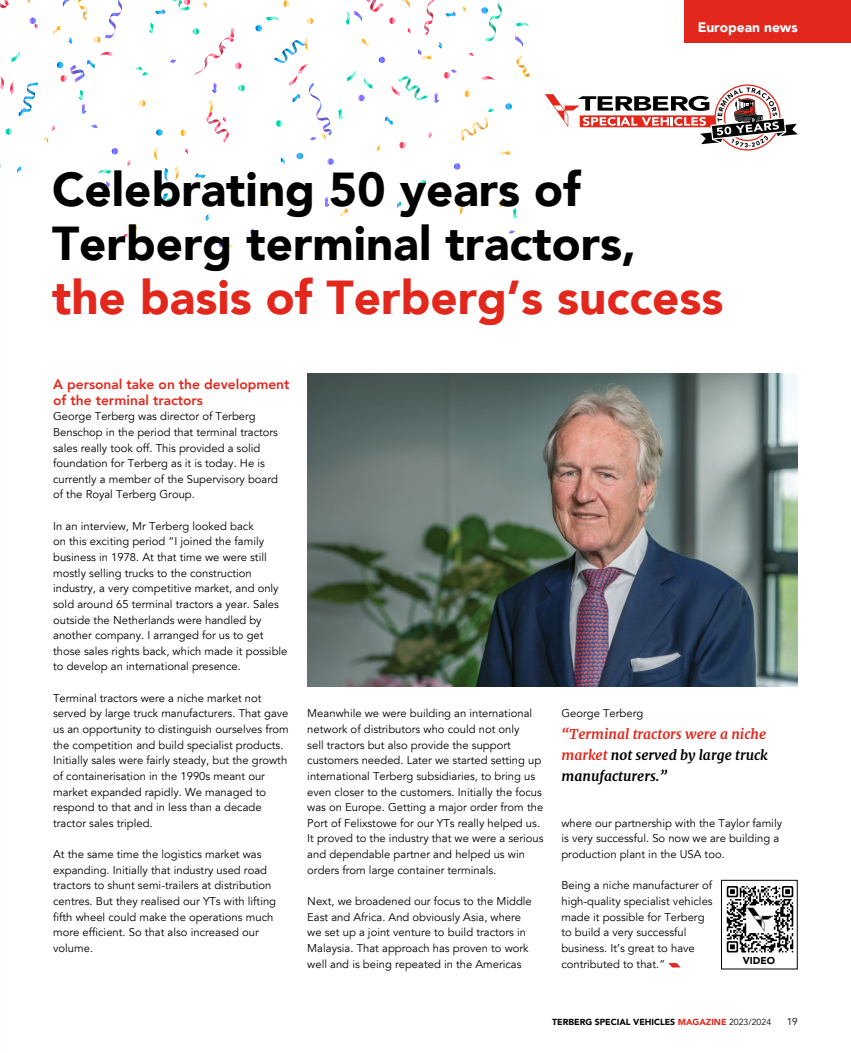
<style>
.page{position:relative;width:851px;height:1053px;background:#fff}
.page>*{position:absolute;margin:0;border:0;box-sizing:border-box;transform-origin:0 0}
.t1{font:900 47.5px/53.8px "Avenir";color:#000}
.t2{font:900 47.5px "Avenir";color:#e2281d}
.t3{font:italic 700 13.75px/21.2px "Merriweather";color:#000;text-align:justify}
.t4{font:800 13.75px/15.6px "Avenir";color:#e2281d}
.t5{font:900 13.75px "Avenir";color:#fff}
.t6{font:11.25px/15.6px "Avenir";color:#000}
.t7{font:900 10px "Avenir";color:#000}
.t8{font:10px "Avenir";color:#000}
.t9{font:900 8.75px "Avenir";color:#000}
.s1{color:#e2281d}
.s2{font-weight:400}
</style>
<div class="page">
<svg style="left:53px;top:26px;width:8px;height:8px"></svg>
<svg style="left:44px;top:137px;width:4px;height:6px"></svg>
<svg style="left:281px;top:158px;width:3px;height:6px"></svg>
<svg style="left:250px;top:228px;width:3px;height:6px"></svg>
<svg style="left:340px;top:208px;width:8px;height:9px"></svg>
<svg style="left:347px;top:71px;width:8px;height:10px"></svg>
<svg style="left:274px;top:183px;width:3px;height:6px"></svg>
<svg style="left:153px;top:147px;width:5px;height:14px"></svg>
<svg style="left:211px;top:82px;width:6px;height:11px"></svg>
<svg style="left:164px;top:168px;width:4px;height:13px"></svg>
<svg style="left:91px;top:124px;width:7px;height:4px"></svg>
<svg style="left:185px;top:148px;width:3px;height:6px"></svg>
<svg style="left:148px;top:23px;width:6px;height:10px"></svg>
<svg style="left:205px;top:214px;width:4px;height:7px"></svg>
<svg style="left:170px;top:60px;width:6px;height:3px"></svg>
<svg style="left:98px;top:170px;width:13px;height:4px"></svg>
<svg style="left:195px;top:173px;width:11px;height:5px"></svg>
<svg style="left:63px;top:0;width:7px;height:7px"></svg>
<svg style="left:78px;top:0;width:10px;height:20px"></svg>
<svg style="left:139px;top:100px;width:6px;height:7px"></svg>
<svg style="left:307px;top:18px;width:6px;height:6px"></svg>
<svg style="left:262px;top:200px;width:7px;height:6px"></svg>
<svg style="left:173px;top:0;width:17px;height:11px"></svg>
<svg style="left:358px;top:95px;width:6px;height:6px"></svg>
<svg style="left:327px;top:158px;width:7px;height:7px"></svg>
<svg style="left:156px;top:129px;width:7px;height:7px"></svg>
<svg style="left:397px;top:202px;width:4px;height:7px"></svg>
<svg style="left:361px;top:38px;width:8px;height:9px"></svg>
<svg style="left:364px;top:78px;width:8px;height:11px"></svg>
<svg style="left:376px;top:145px;width:4px;height:7px"></svg>
<svg style="left:407px;top:28px;width:4px;height:6px"></svg>
<svg style="left:385px;top:117px;width:8px;height:8px"></svg>
<svg style="left:458px;top:202px;width:5px;height:13px"></svg>
<svg style="left:428px;top:132px;width:3px;height:6px"></svg>
<svg style="left:434px;top:92px;width:5px;height:11px"></svg>
<svg style="left:324px;top:196px;width:6px;height:11px"></svg>
<svg style="left:508px;top:230px;width:7px;height:4px"></svg>
<svg style="left:442px;top:184px;width:3px;height:7px"></svg>
<svg style="left:512px;top:208px;width:6px;height:11px"></svg>
<svg style="left:481px;top:76px;width:14px;height:5px"></svg>
<svg style="left:438px;top:41px;width:4px;height:8px"></svg>
<svg style="left:418px;top:49px;width:14px;height:11px"></svg>
<svg style="left:515px;top:22px;width:14px;height:5px"></svg>
<svg style="left:462px;top:6px;width:4px;height:7px"></svg>
<svg style="left:468px;top:53px;width:6px;height:3px"></svg>
<svg style="left:445px;top:11px;width:11px;height:6px"></svg>
<svg style="left:402px;top:0;width:8px;height:8px"></svg>
<svg style="left:514px;top:36px;width:9px;height:11px"></svg>
<svg style="left:106px;top:181px;width:4px;height:6px"></svg>
<svg style="left:174px;top:167px;width:5px;height:13px"></svg>
<svg style="left:206px;top:100px;width:23px;height:43px"></svg>
<svg style="left:135px;top:67px;width:14px;height:9px"></svg>
<svg style="left:51px;top:125px;width:4px;height:6px"></svg>
<svg style="left:78px;top:90px;width:9px;height:24px"></svg>
<svg style="left:158px;top:193px;width:15px;height:12px"></svg>
<svg style="left:127px;top:160px;width:3px;height:6px"></svg>
<svg style="left:338px;top:109px;width:5px;height:10px"></svg>
<svg style="left:68px;top:37px;width:4px;height:7px"></svg>
<svg style="left:218px;top:242px;width:15px;height:6px"></svg>
<svg style="left:122px;top:224px;width:15px;height:13px"></svg>
<svg style="left:500px;top:150px;width:10px;height:5px"></svg>
<svg style="left:255px;top:17px;width:24px;height:14px"></svg>
<svg style="left:203px;top:1px;width:4px;height:7px"></svg>
<svg style="left:155px;top:9px;width:10px;height:5px"></svg>
<svg style="left:274px;top:38px;width:58px;height:102px"></svg>
<svg style="left:94px;top:0;width:28px;height:43px"></svg>
<svg style="left:461px;top:108px;width:34px;height:33px"></svg>
<svg style="left:391px;top:76px;width:36px;height:24px"></svg>
<svg style="left:424px;top:0;width:10px;height:35px"></svg>
<svg style="left:516px;top:55px;width:13px;height:22px"></svg>
<svg style="left:498px;top:200px;width:7px;height:7px"></svg>
<svg style="left:464px;top:91px;width:6px;height:6px"></svg>
<svg style="left:283px;top:0;width:6px;height:7px"></svg>
<svg style="left:180px;top:130px;width:6px;height:6px"></svg>
<svg style="left:238px;top:85px;width:7px;height:6px"></svg>
<svg style="left:420px;top:180px;width:6px;height:6px"></svg>
<svg style="left:193px;top:27px;width:48px;height:48px"></svg>
<svg style="left:345px;top:0;width:50px;height:25px"></svg>
<svg style="left:443px;top:70px;width:14px;height:9px"></svg>
<svg style="left:399px;top:142px;width:6px;height:6px"></svg>
<svg style="left:57px;top:52px;width:56px;height:31px"></svg>
<svg style="left:378px;top:57px;width:7px;height:6px"></svg>
<svg style="left:454px;top:163px;width:6px;height:7px"></svg>
<svg style="left:112px;top:148px;width:6px;height:6px"></svg>
<svg style="left:481px;top:0;width:20px;height:42px"></svg>
<svg style="left:505px;top:103px;width:7px;height:7px"></svg>
<svg style="left:296px;top:153px;width:7px;height:6px"></svg>
<svg style="left:0;top:0;width:38px;height:173px"></svg>
<svg style="left:545px;top:84px;width:252px;height:66px"></svg>
<svg style="left:668px;top:963px;width:12px;height:4px"></svg>
<img style="left:307px;top:373px;width:490px;height:313px">
<div style="left:721px;top:880px;width:76px;height:89px;border:1px solid #000"></div>
<svg style="left:725px;top:884px;width:69px;height:70px"></svg>
<svg style="left:726px;top:885px;width:67px;height:67px"></svg>
<img style="left:747px;top:907px;width:25px;height:24px">
<div style="left:684px;top:0;width:166px;height:43px;background:#e2281d"></div>
<p class="t5" style="left:697px;top:21px;width:102px">European news</p>
<h1 class="t1" style="left:52px;top:166px;width:585px">Celebrating 50 years of<br>Terberg terminal tractors,</h1>
<h1 class="t2" style="left:52px;top:275px;width:673px">the basis of Terberg’s success</h1>
<p class="t4" style="left:53px;top:376px;width:238px">A personal take on the development of the terminal tractors</p>
<p class="t6" style="left:53px;top:409px;width:226px">George Terberg was director of Terberg Benschop in the period that terminal tractors sales really took off. This provided a solid foundation for Terberg as it is today. He is currently a member of the Supervisory board of the Royal Terberg Group.</p>
<p class="t6" style="left:53px;top:519px;width:236px">In an interview, Mr Terberg looked back<br>on this exciting period “I joined the family business in 1978. At that time we were still mostly selling trucks to the construction industry, a very competitive market, and only sold around 65 terminal tractors a year. Sales outside the Netherlands were handled by another company. I arranged for us to get those sales rights back, which made it possible to develop an international presence.</p>
<p class="t6" style="left:53px;top:691px;width:237px">Terminal tractors were a niche market not served by large truck manufacturers. That gave us an opportunity to distinguish ourselves from the competition and build specialist products.<br>Initially sales were fairly steady, but the growth of containerisation in the 1990s meant our market expanded rapidly. We managed to respond to that and in less than a decade tractor sales tripled.</p>
<p class="t6" style="left:53px;top:847px;width:224px">At the same time the logistics market was expanding. Initially that industry used road tractors to shunt semi-trailers at distribution centres. But they realised our YTs with lifting fifth wheel could make the operations much more efficient. So that also increased our volume.</p>
<p class="t6" style="left:307px;top:706px;width:238px">Meanwhile we were building an international network of distributors who could not only<br>sell tractors but also provide the support customers needed. Later we started setting up international Terberg subsidiaries, to bring us even closer to the customers. Initially the focus was on Europe. Getting a major order from the Port of Felixstowe for our YTs really helped us.<br>It proved to the industry that we were a serious and dependable partner and helped us win orders from large container terminals.</p>
<p class="t6" style="left:307px;top:894px;width:226px">Next, we broadened our focus to the Middle East and Africa. And obviously Asia, where we set up a joint venture to build tractors in Malaysia. That approach has proven to work well and is being repeated in the Americas</p>
<p class="t6" style="left:561px;top:706px;width:83px">George Terberg</p>
<p class="t3" style="left:561px;top:722px;width:208px"><span class="s1">“Terminal tractors were a niche market</span> not served by large truck manufacturers.”</p>
<p class="t6" style="left:561px;top:816px;width:222px">where our partnership with the Taylor family is very successful. So now we are building a production plant in the USA too.</p>
<p class="t6" style="left:561px;top:878px;width:153px">Being a niche manufacturer of high-quality specialist vehicles made it possible for Terberg to build a very successful business. It’s great to have contributed to that.”</p>
<p class="t7" style="left:742px;top:956px;width:34px">VIDEO</p>
<p class="t9" style="left:552px;top:1018px;width:220px">TERBERG SPECIAL VEHICLES <span class="s1">MAGAZINE</span> <span class="s2">2023/2024</span></p>
<p class="t8" style="left:786px;top:1017px;width:13px">19</p>
</div>
